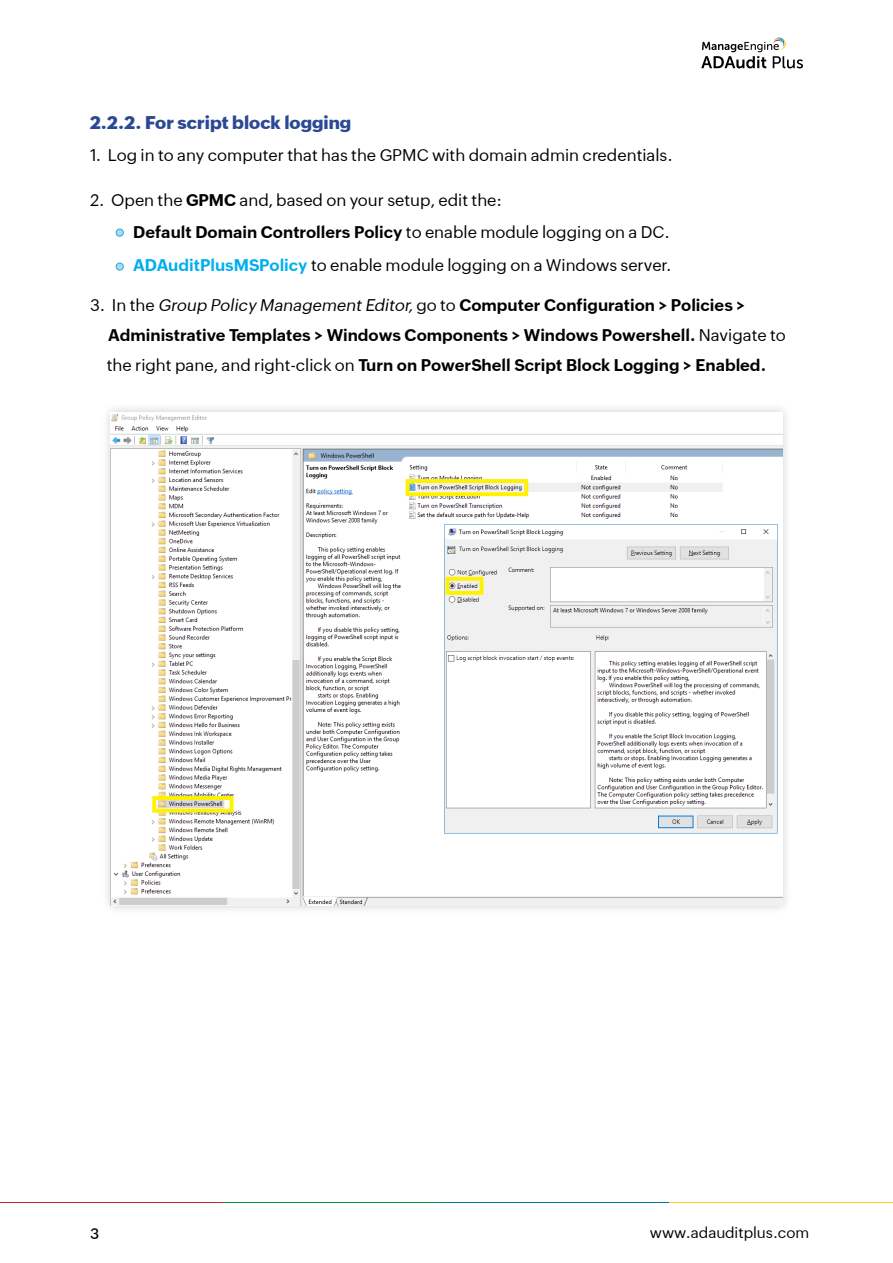
<style>
.page{position:relative;width:893px;height:1263px;background:#fff}
.page>*{position:absolute;margin:0;border:0;box-sizing:border-box;transform-origin:0 0}
.t1{font:800 18px "Zoho Puvi";color:#2b4993}
.t2{font:16.5px/33px "Zoho Puvi";color:#000}
.t3{font:700 16.5px/30px "Zoho Puvi";color:#000}
.t4{font:15px "Zoho Puvi";color:#000}
.t5{font:500 15px "Zoho Puvi";color:#000}
.s1{font-weight:700}
.s2{font-weight:700;color:#00aeef}
.s3{font-weight:400}
.s4{font-weight:400;font-style:italic}
</style>
<div class="page">
<hr style="left:0;top:1202px;width:223px;height:1px;background:#ca2033">
<hr style="left:223px;top:1202px;width:223px;height:1px;background:#0a954b">
<hr style="left:446px;top:1202px;width:224px;height:1px;background:#0278b5">
<hr style="left:670px;top:1202px;width:223px;height:1px;background:#fdcf1c">
<div style="left:116px;top:229px;width:7px;height:7px;background:#a1ddf9;border-radius:50%"></div>
<div style="left:116px;top:229px;width:8px;height:7px;border:1px solid #3ca2c9;border-radius:50%"></div>
<div style="left:116px;top:263px;width:7px;height:7px;background:#a1ddf9;border-radius:50%"></div>
<div style="left:116px;top:263px;width:8px;height:7px;border:1px solid #3ca2c9;border-radius:50%"></div>
<svg style="left:701px;top:37px;width:102px;height:31px"></svg>
<img style="left:107px;top:408px;width:679px;height:501px">
<img style="left:111px;top:412px;width:671px;height:493px">
<p class="t1" style="left:90px;top:108px;width:263px">2.2.2. For script block logging</p>
<p class="t2" style="left:90px;top:138px;width:584px">1. Log in to any computer that has the GPMC with domain admin credentials.</p>
<p class="t2" style="left:90px;top:183px;width:414px">2. Open the <span class="s1">GPMC</span> and, based on your setup, edit the:</p>
<p class="t2" style="left:133px;top:214px;width:540px"><span class="s1">Default Domain Controllers Policy</span> to enable module logging on a DC.<br><span class="s2">ADAuditPlusMSPolicy</span> to enable module logging on a Windows server.</p>
<p class="t3" style="left:107px;top:289px;width:681px;text-indent:-17px"><span class="s3">3. In the</span> <span class="s4">Group Policy Management Editor,</span> <span class="s3">go to</span> Computer Configuration &gt; Policies &gt;<br>Administrative Templates &gt; Windows Components &gt; Windows Powershell. <span class="s3">Navigate to the right pane, and right-click on</span> Turn on PowerShell Script Block Logging &gt; Enabled.</p>
<p class="t5" style="left:90px;top:1222px;width:11px">3</p>
<p class="t4" style="left:650px;top:1222px;width:161px">www.adauditplus.com</p>
</div>
